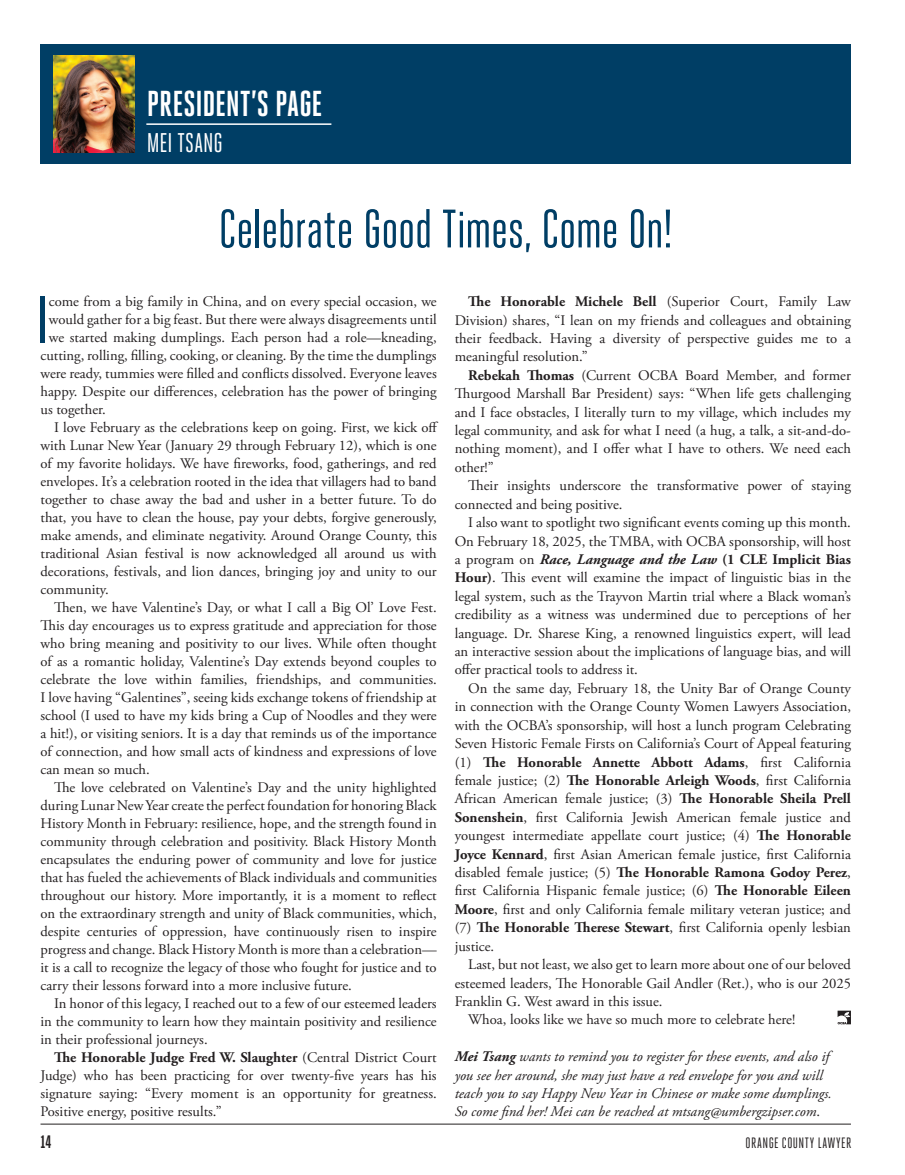
<style>
.page{position:relative;width:905px;height:1175px;background:#fff}
.page>*{position:absolute;margin:0;border:0;box-sizing:border-box;transform-origin:0 0}
.t1{font:66px "Heroic Condensed";color:#003e65}
.t2{font:54px "Heroic Condensed";letter-spacing:-.01em;color:#003e65}
.t3{font:700 36px "Heroic Condensed";letter-spacing:-.005em;color:#fff}
.t4{font:27px "Heroic Condensed";color:#fff}
.t5{font:700 18px "Heroic Condensed";color:#231f20}
.t6{font:15px "Heroic Condensed";letter-spacing:.035em;color:#231f20}
.Normal__Web{font:14.7px/18px "Adobe Garamond Pro";color:#231f20;text-align:justify}
.t7{font:italic 14.7px/18.5px "Adobe Garamond Pro";color:#231f20}
.s1{font-weight:700}
.s2{font-weight:700;font-style:italic}
.s3{font-style:normal}
</style>
<div class="page">
<hr style="left:40px;top:1123px;width:810px;height:1px;background:#231f20">
<svg style="left:837px;top:1010px;width:13px;height:14px"></svg>
<div style="left:40px;top:44px;width:810px;height:120px;background:#003e65"></div>
<hr style="left:146px;top:123px;width:185px;height:2px;background:#fff">
<img style="left:53px;top:55px;width:81px;height:98px">
<p class="t3" style="left:147px;top:83px;width:177px">PRESIDENT’S PAGE</p>
<p class="t4" style="left:147px;top:128px;width:77px">MEI TSANG</p>
<p class="t2" style="left:219px;top:200px;width:455px">Celebrate Good Times, Come On!</p>
<p class="t1" style="left:36px;top:284px;width:14px">I</p>
<p class="Normal__Web" style="left:49px;top:293px;width:389px">come from a big family in China, and on every special occasion, we</p>
<p class="Normal__Web" style="left:49px;top:311px;width:389px">would gather for a big feast. But there were always disagreements until</p>
<p class="Normal__Web" style="left:49px;top:329px;width:389px">we started making dumplings. Each person had a role—kneading,</p>
<p class="Normal__Web" style="left:40px;top:347px;width:397px">cutting, rolling, filling, cooking, or cleaning. By the time the dumplings</p>
<p class="Normal__Web" style="left:40px;top:365px;width:398px">were ready, tummies were filled and conflicts dissolved. Everyone leaves</p>
<p class="Normal__Web" style="left:40px;top:383px;width:397px">happy. Despite our differences, celebration has the power of bringing</p>
<p class="Normal__Web" style="left:40px;top:401px;width:67px">us together.</p>
<p class="Normal__Web" style="left:40px;top:419px;width:399px;text-indent:14px">I love February as the celebrations keep on going. First, we kick off with Lunar New Year (January 29 through February 12), which is one of my favorite holidays. We have fireworks, food, gatherings, and red envelopes. It’s a celebration rooted in the idea that villagers had to band together to chase away the bad and usher in a better future. To do that, you have to clean the house, pay your debts, forgive generously, make amends, and eliminate negativity. Around Orange County, this traditional Asian festival is now acknowledged all around us with decorations, festivals, and lion dances, bringing joy and unity to our community.</p>
<p class="Normal__Web" style="left:40px;top:599px;width:398px;text-indent:14px">Then, we have Valentine’s Day, or what I call a Big Ol’ Love Fest.<br>This day encourages us to express gratitude and appreciation for those who bring meaning and positivity to our lives. While often thought of as a romantic holiday, Valentine’s Day extends beyond couples to celebrate the love within families, friendships, and communities.<br>I love having “Galentines”, seeing kids exchange tokens of friendship at school (I used to have my kids bring a Cup of Noodles and they were a hit!), or visiting seniors. It is a day that reminds us of the importance of connection, and how small acts of kindness and expressions of love can mean so much.</p>
<p class="Normal__Web" style="left:40px;top:779px;width:398px;text-indent:14px">The love celebrated on Valentine’s Day and the unity highlighted during Lunar New Year create the perfect foundation for honoring Black History Month in February: resilience, hope, and the strength found in community through celebration and positivity. Black History Month encapsulates the enduring power of community and love for justice that has fueled the achievements of Black individuals and communities throughout our history. More importantly, it is a moment to reflect on the extraordinary strength and unity of Black communities, which, despite centuries of oppression, have continuously risen to inspire progress and change. Black History Month is more than a celebration— it is a call to recognize the legacy of those who fought for justice and to carry their lessons forward into a more inclusive future.</p>
<p class="Normal__Web" style="left:40px;top:995px;width:397px;text-indent:14px">In honor of this legacy, I reached out to a few of our esteemed leaders in the community to learn how they maintain positivity and resilience in their professional journeys.</p>
<p class="Normal__Web" style="left:40px;top:1049px;width:397px;text-indent:14px"><span class="s1">The Honorable Judge Fred W. Slaughter</span> (Central District Court Judge) who has been practicing for over twenty-five years has his signature saying: “Every moment is an opportunity for greatness.<br>Positive energy, positive results.”</p>
<p class="Normal__Web" style="left:454px;top:293px;width:398px;line-height:18.5px;text-indent:14px"><span class="s1">The Honorable Michele Bell</span> (Superior Court, Family Law Division) shares, “I lean on my friends and colleagues and obtaining their feedback. Having a diversity of perspective guides me to a meaningful resolution.”</p>
<p class="Normal__Web" style="left:454px;top:366px;width:398px;line-height:18.5px;text-indent:14px"><span class="s1">Rebekah Thomas</span> (Current OCBA Board Member, and former Thurgood Marshall Bar President) says: “When life gets challenging and I face obstacles, I literally turn to my village, which includes my legal community, and ask for what I need (a hug, a talk, a sit-and-do&shy;nothing moment), and I offer what I have to others. We need each other!”</p>
<p class="Normal__Web" style="left:454px;top:477px;width:398px;line-height:18.5px;text-indent:14px">Their insights underscore the transformative power of staying connected and being positive.</p>
<p class="Normal__Web" style="left:454px;top:514px;width:398px;line-height:18.5px;text-indent:14px">I also want to spotlight two significant events coming up this month.<br>On February 18, 2025, the TMBA, with OCBA sponsorship, will host a program on <span class="s2">Race, Language and the Law</span> <span class="s1">(1 CLE Implicit Bias Hour)</span>. This event will examine the impact of linguistic bias in the legal system, such as the Trayvon Martin trial where a Black woman’s credibility as a witness was undermined due to perceptions of her language. Dr. Sharese King, a renowned linguistics expert, will lead an interactive session about the implications of language bias, and will offer practical tools to address it.</p>
<p class="Normal__Web" style="left:454px;top:679px;width:398px;line-height:18.5px;text-indent:14px">On the same day, February 18, the Unity Bar of Orange County in connection with the Orange County Women Lawyers Association, with the OCBA’s sponsorship, will host a lunch program Celebrating Seven Historic Female Firsts on California’s Court of Appeal featuring (1) <span class="s1">The Honorable Annette Abbott Adams</span>, first California female justice; (2) <span class="s1">The Honorable Arleigh Woods</span>, first California African American female justice; (3) <span class="s1">The Honorable Sheila Prell Sonenshein</span>, first California Jewish American female justice and youngest intermediate appellate court justice; (4) <span class="s1">The Honorable Joyce Kennard</span>, first Asian American female justice, first California disabled female justice; (5) <span class="s1">The Honorable Ramona Godoy Perez</span>, first California Hispanic female justice; (6) <span class="s1">The Honorable Eileen Moore</span>, first and only California female military veteran justice; and (7) <span class="s1">The Honorable Therese Stewart</span>, first California openly lesbian justice.</p>
<p class="Normal__Web" style="left:454px;top:955px;width:398px;line-height:18.5px;text-indent:14px">Last, but not least, we also get to learn more about one of our beloved esteemed leaders, The Honorable Gail Andler (Ret.), who is our 2025<br>Franklin G. West award in this issue.</p>
<p class="Normal__Web" style="left:468px;top:1011px;width:328px">Whoa, looks like we have so much more to celebrate here!</p>
<p class="t7" style="left:454px;top:1047px;width:378px"><span class="s1">Mei Tsang</span> wants to remind you to register for these events, and also if you see her around, she may just have a red envelope for you and will teach you to say Happy New Year in Chinese or make some dumplings.<br>So come find her! Mei can be reached at mtsang@umbergzipser.com<span class="s3">.</span></p>
<p class="t5" style="left:40px;top:1131px;width:13px">14</p>
<p class="t6" style="left:745px;top:1134px;width:107px">ORANGE COUNTY LAWYER</p>
</div>
